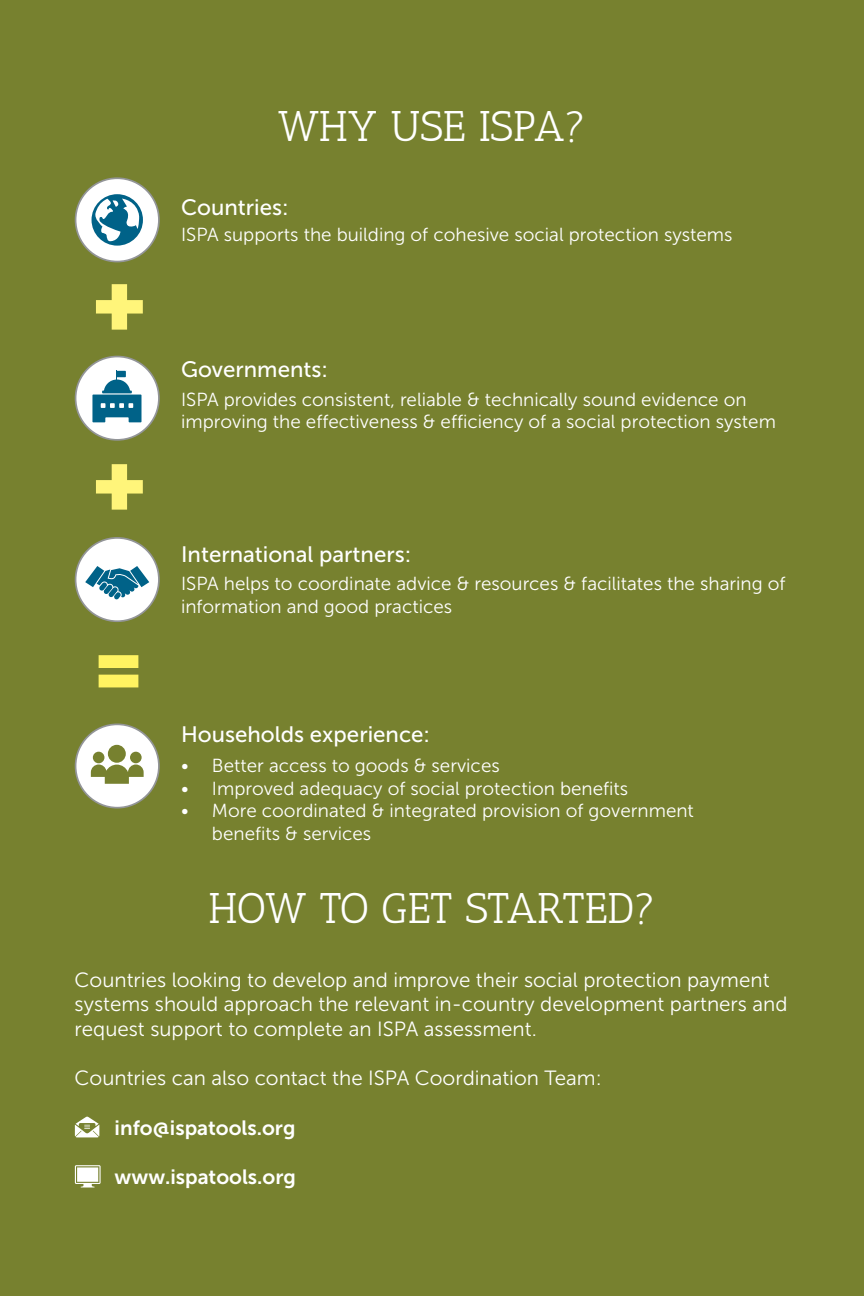
<style>
.page{position:relative;width:864px;height:1296px;background:#77812f}
.page>*{position:absolute;margin:0;border:0;box-sizing:border-box;transform-origin:0 0}
.t1{font:88.4px "The Serif Black Caps";color:#fff57a}
.t2{font:88.4px "The Serif Black Caps";color:#fff461}
.t3{font:42.8px "Antic Slab";letter-spacing:-.015em;color:#fff}
.t4{font:22.2px "Museo Sans 500";color:#fff}
.t5{font:20.6px/24.6px "Museo Sans 300";color:#fff}
.t6{font:20.6px "Museo Sans 700";color:#fff}
.t7{font:18.8px/22.2px "Museo Sans 300";color:#fff}
</style>
<div class="page">
<svg style="left:75px;top:1117px;width:24px;height:20px"></svg>
<svg style="left:75px;top:1165px;width:26px;height:23px"></svg>
<div style="left:76px;top:178px;width:83px;height:84px;background:#fff;border-radius:50%"></div>
<div style="left:75px;top:177px;width:85px;height:85px;border:2px solid #939598;border-radius:50%"></div>
<svg style="left:92px;top:194px;width:51px;height:52px"></svg>
<div style="left:76px;top:357px;width:83px;height:83px;background:#fff;border-radius:50%"></div>
<div style="left:75px;top:356px;width:85px;height:85px;border:2px solid #939598;border-radius:50%"></div>
<div style="left:76px;top:538px;width:83px;height:83px;background:#fff;border-radius:50%"></div>
<div style="left:75px;top:537px;width:85px;height:85px;border:2px solid #939598;border-radius:50%"></div>
<div style="left:76px;top:724px;width:83px;height:84px;background:#fff;border-radius:50%"></div>
<div style="left:75px;top:723px;width:85px;height:86px;border:2px solid #939598;border-radius:50%"></div>
<svg style="left:91px;top:745px;width:53px;height:39px"></svg>
<svg style="left:92px;top:370px;width:50px;height:52px"></svg>
<svg style="left:85px;top:566px;width:64px;height:33px"></svg>
<p class="t3" style="left:278px;top:100px;width:310px">WHY USE ISPA?</p>
<p class="t4" style="left:181px;top:195px;width:109px">Countries:</p>
<p class="t1" style="left:94px;top:225px;width:52px">+</p>
<p class="t1" style="left:94px;top:405px;width:52px">+</p>
<p class="t2" style="left:94px;top:589px;width:50px">=</p>
<p class="t7" style="left:181px;top:224px;width:553px">ISPA supports the building of cohesive social protection systems</p>
<p class="t4" style="left:181px;top:358px;width:148px">Governments:</p>
<p class="t7" style="left:181px;top:388px;width:596px">ISPA provides consistent, reliable &amp; technically sound evidence on improving the effectiveness &amp; efficiency of a social protection system</p>
<p class="t4" style="left:181px;top:542px;width:232px">International partners:</p>
<p class="t7" style="left:181px;top:573px;width:606px">ISPA helps to coordinate advice &amp; resources &amp; facilitates the sharing of information and good practices</p>
<p class="t4" style="left:181px;top:722px;width:250px">Households experience:</p>
<p class="t7" style="left:181px;top:755px;width:320px">• Better access to goods &amp; services</p>
<p class="t7" style="left:181px;top:777px;width:449px">• Improved adequacy of social protection benefits</p>
<p class="t7" style="left:212px;top:800px;width:483px;text-indent:-31px">• More coordinated &amp; integrated provision of government benefits &amp; services</p>
<p class="t3" style="left:208px;top:883px;width:449px">HOW TO GET STARTED?</p>
<p class="t5" style="left:75px;top:967px;width:714px">Countries looking to develop and improve their social protection payment systems should approach the relevant in-country development partners and request support to complete an ISPA assessment.</p>
<p class="t5" style="left:75px;top:1066px;width:529px">Countries can also contact the ISPA Coordination Team:</p>
<p class="t6" style="left:115px;top:1116px;width:182px">info@ispatools.org</p>
<p class="t6" style="left:115px;top:1165px;width:183px">www.ispatools.org</p>
</div>
